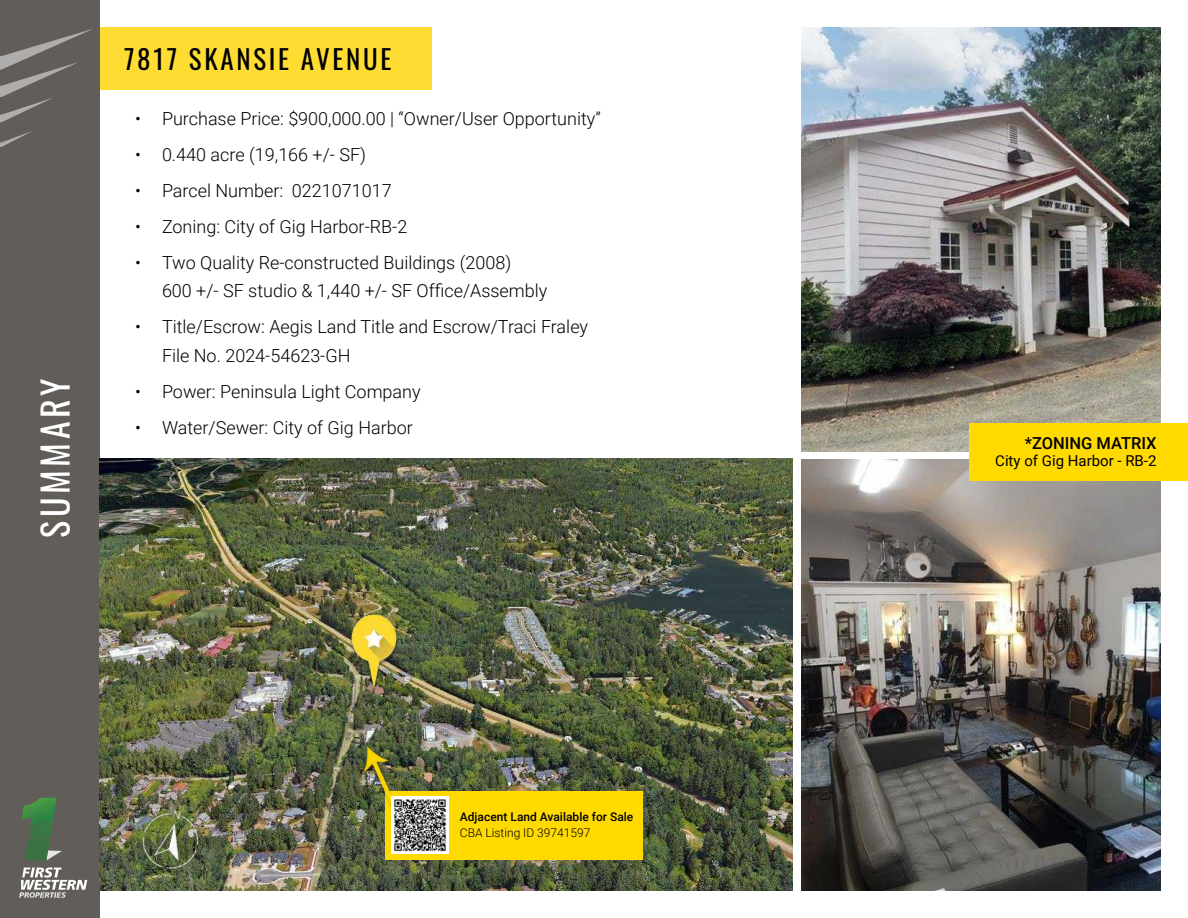
<style>
.page{position:relative;width:1188px;height:918px;background:#fff}
.page>*{position:absolute;margin:0;border:0;box-sizing:border-box;transform-origin:0 0}
.t1{font:36px "Oswald";letter-spacing:.1em;color:#fff}
.t2{font:27px "Oswald";letter-spacing:.1em;color:#000}
.t3{font:300 18px/28.5px "Roboto";color:#000}
.t4{font:500 16.5px "Roboto";color:#000}
.t5{font:15px "Roboto";color:#000}
.t6{font:500 12px "Roboto";color:#000}
.t7{font:300 12px "Roboto";color:#000}
</style>
<div class="page">
<div style="left:100px;top:27px;width:332px;height:63px;background:#ffdc32"></div>
<div style="left:0;top:0;width:100px;height:918px;background:#615d59"></div>
<svg style="left:19px;top:867px;width:68px;height:31px"></svg>
<svg style="left:57px;top:850px;width:5px;height:4px"></svg>
<img style="left:21px;top:798px;width:36px;height:62px">
<svg style="left:0;top:29px;width:93px;height:94px"></svg>
<svg style="left:0;top:131px;width:32px;height:16px"></svg>
<img style="left:801px;top:27px;width:360px;height:425px">
<img style="left:100px;top:459px;width:692px;height:432px">
<img style="left:349px;top:610px;width:50px;height:79px">
<div style="left:386px;top:791px;width:257px;height:69px;background:#ffda00"></div>
<img style="left:337px;top:724px;width:88px;height:105px">
<img style="left:801px;top:459px;width:360px;height:432px">
<div style="left:970px;top:423px;width:218px;height:57px;background:#ffda00"></div>
<img style="left:127px;top:795px;width:88px;height:93px">
<img style="left:391px;top:796px;width:57px;height:58px">
<h1 class="t1" style="left:23px;top:538px;width:161px;rotate:-90deg">SUMMARY</h1>
<h2 class="t2" style="left:124px;top:35px;width:269px">7817 SKANSIE AVENUE</h2>
<p class="t3" style="left:135px;top:104px;width:467px">• Purchase Price: $900,000.00 | “Owner/User Opportunity”</p>
<p class="t3" style="left:135px;top:140px;width:233px">• 0.440 acre (19,166 +/- SF)</p>
<p class="t3" style="left:135px;top:176px;width:258px">• Parcel Number: 0221071017</p>
<p class="t3" style="left:135px;top:212px;width:274px">• Zoning: City of Gig Harbor-RB-2</p>
<p class="t3" style="left:162px;top:248px;width:387px;text-indent:-27px">• Two Quality Re-constructed Buildings (2008)<br>600 +/- SF studio &amp; 1,440 +/- SF Office/Assembly</p>
<p class="t3" style="left:162px;top:312px;width:428px;text-indent:-27px">• Title/Escrow: Aegis Land Title and Escrow/Traci Fraley<br>File No. 2024-54623-GH</p>
<p class="t3" style="left:135px;top:376px;width:287px">• Power: Peninsula Light Company</p>
<p class="t3" style="left:135px;top:412px;width:279px">• Water/Sewer: City of Gig Harbor</p>
<p class="t6" style="left:460px;top:808px;width:175px">Adjacent Land Available for Sale</p>
<p class="t7" style="left:460px;top:824px;width:132px">CBA Listing ID 39741597</p>
<p class="t4" style="left:1025px;top:432px;width:133px">*ZONING MATRIX</p>
<p class="t5" style="left:995px;top:450px;width:163px">City of Gig Harbor - RB-2</p>
</div>
